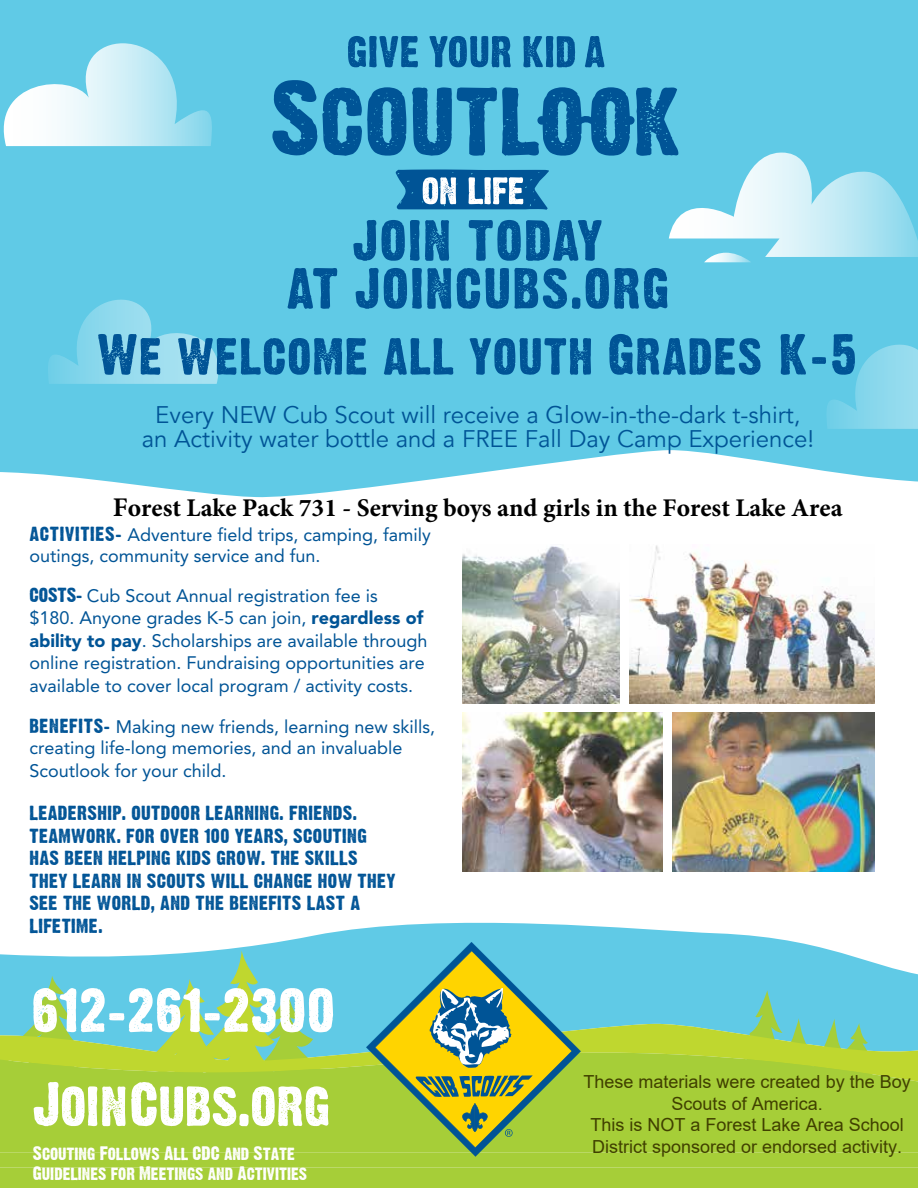
<style>
.page{position:relative;width:918px;height:1188px;background:#fff}
.page>*{position:absolute;margin:0;border:0;box-sizing:border-box;transform-origin:0 0}
.t1{font:55.2px/93.9px "Dirty Headline";letter-spacing:.02em;color:#fff}
.t2{font:51px "Dirty Headline";letter-spacing:.02em;color:#005496}
.t3{font:51px/48px "Dirty Headline";letter-spacing:.04em;color:#005496;text-align:center}
.t4{font:700 25.5px "Minion Pro";color:#000}
.t5{font:24px/24px "Avenir";color:#005496;text-align:center}
.t6{font:18px/22.5px "Avenir";color:#005496}
.t7{font:18px/22.5px "Dirty Headline";letter-spacing:.025em;color:#005496}
.t8{font:18px/21.6px "Arial";color:#404000;text-align:center}
.t9{font:17.25px/20.7px "Dirty Headline";color:#fff}
.s1{font-size:27px}
.s2{font-family:"Dirty Headline"}
.s3{font-weight:900}
</style>
<div class="page">
<svg style="left:0;top:922px;width:918px;height:79px;fill:#60cae6"></svg>
<div style="left:0;top:0;width:918px;height:498px;background:#60cae6"></div>
<div style="left:0;top:1153px;width:918px;height:15px;background:#a6ce38"></div>
<div style="left:0;top:1168px;width:918px;height:20px;background:#a6ce38"></div>
<svg style="left:0;top:976px;width:86px;height:25px;background:#67cad3"></svg>
<svg style="left:135px;top:951px;width:207px;height:50px;background:#6bccd6"></svg>
<div style="left:727px;top:990px;width:158px;height:11px;background:#60cae6"></div>
<svg style="left:0;top:43px;width:215px;height:103px"></svg>
<svg style="left:48px;top:300px;width:171px;height:84px;background:#82d5eb"></svg>
<svg style="left:826px;top:345px;width:92px;height:84px;background:#7ed4ea"></svg>
<svg style="left:272px;top:80px;width:134px;height:76px;background:#2886b7"></svg>
<svg style="left:636px;top:87px;width:282px;height:175px;background:#80d1e8"></svg>
<svg style="left:412px;top:87px;width:218px;height:69px;background:#2986b8"></svg>
<div style="left:537px;top:116px;width:9px;height:9px;background:#005496;border-radius:50%"></div>
<div style="left:626px;top:116px;width:9px;height:9px;background:#005496;border-radius:50%"></div>
<svg style="left:348px;top:36px;width:70px;height:31px;background:#2582b5"></svg>
<svg style="left:429px;top:36px;width:82px;height:31px;background:#2480b4"></svg>
<svg style="left:523px;top:36px;width:52px;height:31px;background:#207cb1"></svg>
<svg style="left:585px;top:36px;width:19px;height:31px"></svg>
<svg style="left:395px;top:169px;width:154px;height:41px"></svg>
<svg style="left:0;top:1001px;width:918px;height:152px;background:#9cce5a"></svg>
<svg style="left:366px;top:942px;width:215px;height:215px;background:#81c78a"></svg>
<svg style="left:375px;top:950px;width:197px;height:198px;background:#96b865"></svg>
<img style="left:462px;top:713px;width:201px;height:158px">
<img style="left:673px;top:713px;width:202px;height:158px">
<img style="left:629px;top:545px;width:246px;height:159px">
<img style="left:462px;top:546px;width:157px;height:158px">
<h2 class="t3" style="left:286px;top:219px;width:384px">JOIN TODAY<br>AT JOINCUBS.ORG</h2>
<h2 class="t2" style="left:97px;top:329px;width:761px">We welcome all youth Grades K-5</h2>
<h3 class="t5" style="left:142px;top:403px;width:674px">Every NEW Cub Scout will receive a Glow-in-the-dark t-shirt, an Activity water bottle and a FREE Fall Day Camp Experience!</h3>
<h3 class="t4" style="left:113px;top:490px;width:731px"><span class="s1">F</span>orest Lake Pack 731 - Serving boys and girls in the Forest Lake Area</h3>
<p class="t6" style="left:29px;top:525px;width:403px;line-height:20.1px"><span class="s2">ACTIVITIES:</span> Adventure field trips, camping, family outings, community service and fun.</p>
<p class="t6" style="left:29px;top:585px;width:400px"><span class="s2">COSTS:</span> Cub Scout Annual registration fee is<br>$180. Anyone grades K-5 can join, <span class="s3">regardless of ability to pay</span>. Scholarships are available through online registration. Fundraising opportunities are available to cover local program / activity costs.</p>
<p class="t6" style="left:29px;top:716px;width:407px;line-height:21.9px"><span class="s2">BENEFITS:</span> Making new friends, learning new skills, creating life-long memories, and an invaluable<br>Scoutlook for your child.</p>
<p class="t7" style="left:29px;top:803px;width:368px">LEADERSHIP. OUTDOOR LEARNING. FRIENDS.<br>TEAMWORK. FOR OVER 100 YEARS, SCOUTING HAS BEEN HELPING KIDS GROW. THE SKILLS THEY LEARN IN SCOUTS WILL CHANGE HOW THEY SEE THE WORLD, AND THE BENEFITS LAST A LIFETIME.</p>
<h1 class="t1" style="left:32px;top:966px;width:304px">612-261-2300<br>JoinCubs.org</h1>
<p class="t9" style="left:33px;top:1143px;width:276px">Scouting Follows All CDC and State<br>Guidelines for Meetings and Activities</p>
<p class="t8" style="left:584px;top:1071px;width:329px">These materials were created by the Boy Scouts of America.<br>This is NOT a Forest Lake Area School District sponsored or endorsed activity.</p>
</div>
